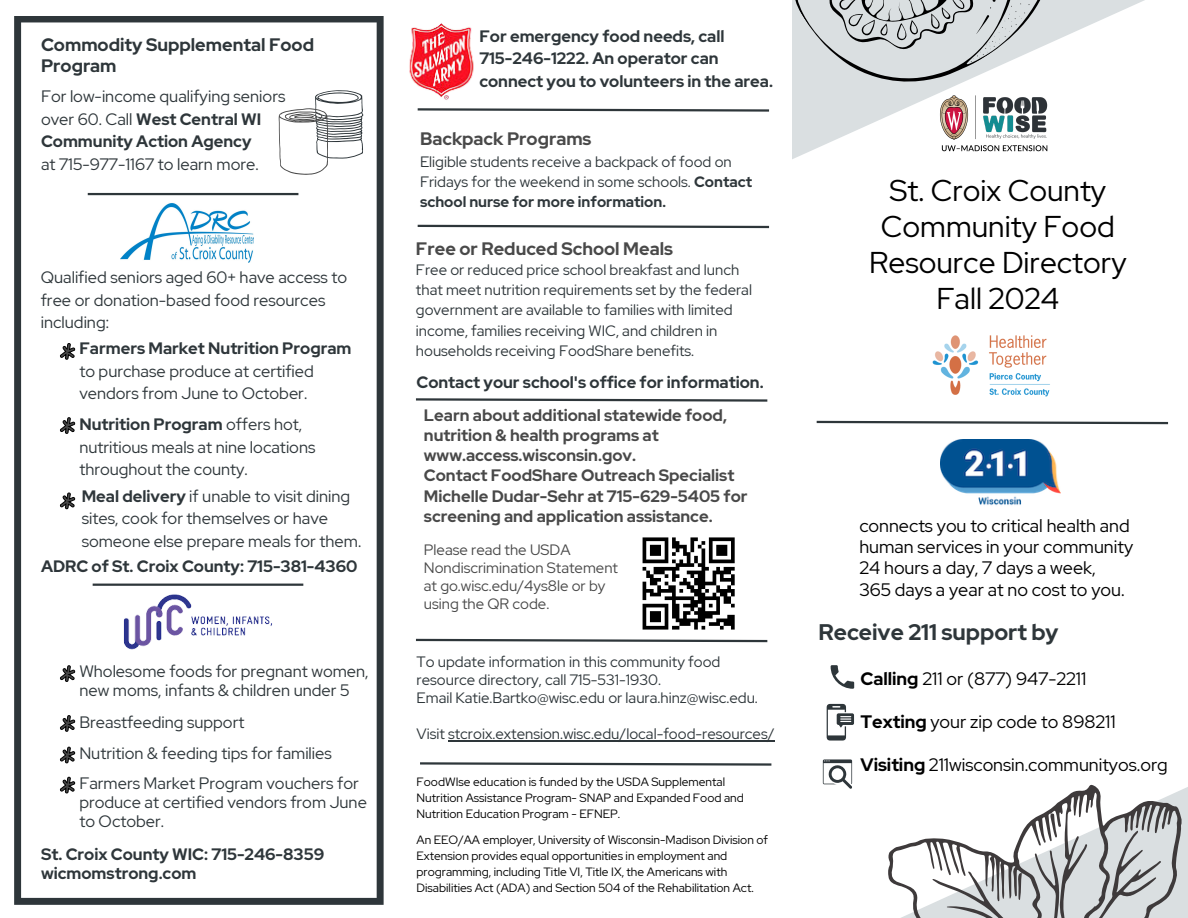
<style>
.page{position:relative;width:1188px;height:918px;background:#fff}
.page>*{position:absolute;margin:0;border:0;box-sizing:border-box;transform-origin:0 0}
.t1{font:30px/36px "Red Hat Display";color:#000;text-align:center}
.t2{font:700 22.5px "Red Hat Display";color:#2e363a}
.t3{font:18px/21.3px "Red Hat Display";color:#000}
.t4{font:700 18px "Red Hat Display";color:#494949}
.t5{font:700 18px/21.3px "Red Hat Display";color:#2e363a}
.t6{font:16.5px/22.5px "Red Hat Display";color:#2e363a}
.t7{font:700 16.5px/22.5px "Red Hat Display";color:#2e363a}
.t8{font:700 16.5px/20.2px "Red Hat Display";color:#494949}
.t9{font:15px/20.2px "Red Hat Display";color:#2e363a}
.t10{font:15px/18px "Red Hat Display";color:#494949}
.t11{font:12px/16px "Red Hat Display";color:#000}
.s1{font-weight:700}
</style>
<div class="page">
<svg style="left:14px;top:16px;width:370px;height:889px"></svg>
<hr style="left:93px;top:584px;width:210px;height:2px;background:#2e363a">
<hr style="left:88px;top:193px;width:210px;height:2px;background:#2e363a">
<svg style="left:420px;top:762px;width:352px;height:4px"></svg>
<img style="left:102px;top:574px;width:191px;height:88px">
<img style="left:409px;top:27px;width:6px;height:56px">
<svg style="left:416px;top:398px;width:352px;height:4px"></svg>
<svg style="left:416px;top:638px;width:352px;height:5px"></svg>
<svg style="left:279px;top:90px;width:84px;height:85px"></svg>
<svg style="left:643px;top:537px;width:92px;height:93px"></svg>
<svg style="left:60px;top:344px;width:15px;height:15px"></svg>
<svg style="left:60px;top:418px;width:15px;height:16px"></svg>
<svg style="left:60px;top:493px;width:15px;height:16px"></svg>
<svg style="left:60px;top:666px;width:15px;height:16px"></svg>
<svg style="left:60px;top:777px;width:15px;height:16px"></svg>
<svg style="left:60px;top:716px;width:15px;height:16px"></svg>
<svg style="left:60px;top:747px;width:15px;height:16px"></svg>
<img style="left:940px;top:439px;width:120px;height:66px">
<svg style="left:831px;top:665px;width:23px;height:24px"></svg>
<svg style="left:827px;top:704px;width:27px;height:37px"></svg>
<svg style="left:823px;top:759px;width:29px;height:12px"></svg>
<svg style="left:816px;top:420px;width:353px;height:5px"></svg>
<img style="left:932px;top:335px;width:118px;height:62px">
<svg style="left:792px;top:0;width:353px;height:159px"></svg>
<svg style="left:846px;top:785px;width:342px;height:133px"></svg>
<svg style="left:1018px;top:873px;width:4px;height:27px"></svg>
<svg style="left:1087px;top:831px;width:74px;height:87px;background:#bdc0c2"></svg>
<svg style="left:1050px;top:813px;width:7px;height:24px"></svg>
<svg style="left:415px;top:0;width:681px;height:127px"></svg>
<img style="left:120px;top:201px;width:133px;height:62px">
<hr style="left:448px;top:741px;width:327px;height:1px;background:#2e363a">
<svg style="left:417px;top:224px;width:353px;height:5px"></svg>
<h3 class="t5" style="left:41px;top:34px;width:275px">Commodity Supplemental Food<br>Program</h3>
<p class="t6" style="left:41px;top:85px;width:246px">For low-income qualifying seniors over 60. Call <span class="s1">West Central WI<br>Community Action Agency<br></span>at 715-977-1167 to learn more.</p>
<p class="t6" style="left:41px;top:266px;width:308px">Qualified seniors aged 60+ have access to free or donation-based food resources including:</p>
<h4 class="t6" style="left:79px;top:337px;width:274px"><span class="s1">Farmers Market Nutrition Program </span>to purchase produce at certified vendors from June to October.</h4>
<p class="t6" style="left:79px;top:413px;width:238px"><span class="s1">Nutrition Program</span> offers hot, nutritious meals at nine locations throughout the county.</p>
<h4 class="t6" style="left:82px;top:485px;width:281px"><span class="s1">Meal delivery</span> if unable to visit dining sites, cook for themselves or have someone else prepare meals for them.</h4>
<p class="t7" style="left:41px;top:555px;width:318px">ADRC of St. Croix County: 715-381-4360</p>
<p class="t6" style="left:79px;top:661px;width:291px;line-height:19.2px">Wholesome foods for pregnant women, new moms, infants &amp; children under 5</p>
<h4 class="t6" style="left:79px;top:711px;width:167px">Breastfeeding support</h4>
<h3 class="t6" style="left:79px;top:742px;width:254px">Nutrition &amp; feeding tips for families</h3>
<p class="t6" style="left:79px;top:774px;width:289px;line-height:19.2px">Farmers Market Program vouchers for produce at certified vendors from June to October.</p>
<p class="t7" style="left:41px;top:844px;width:285px;line-height:19.2px">St. Croix County WIC: 715-246-8359 wicmomstrong.com</p>
<h3 class="t7" style="left:479px;top:24px;width:295px">For emergency food needs, call<br>715-246-1222. An operator can connect you to volunteers in the area.</h3>
<h3 class="t4" style="left:420px;top:126px;width:173px">Backpack Programs</h3>
<p class="t9" style="left:420px;top:151px;width:334px">Eligible students receive a backpack of food on<br>Fridays for the weekend in some schools. <span class="s1">Contact school nurse for more information.</span></p>
<h3 class="t4" style="left:416px;top:237px;width:258px">Free or Reduced School Meals</h3>
<h5 class="t9" style="left:416px;top:259px;width:338px">Free or reduced price school breakfast and lunch that meet nutrition requirements set by the federal government are available to families with limited income, families receiving WIC, and children in households receiving FoodShare benefits.</h5>
<h1 class="t7" style="left:417px;top:370px;width:349px">Contact your school's office for information.</h1>
<h4 class="t8" style="left:424px;top:405px;width:325px">Learn about additional statewide food, nutrition &amp; health programs at www.access.wisconsin.gov.<br>Contact FoodShare Outreach Specialist Michelle Dudar-Sehr at 715-629-5405 for screening and application assistance.</h4>
<h3 class="t10" style="left:424px;top:541px;width:196px">Please read the USDA<br>Nondiscrimination Statement at go.wisc.edu/4ys8le or by using the QR code.</h3>
<p class="t9" style="left:417px;top:653px;width:343px;line-height:18px">To update information in this community food resource directory, call 715-531-1930.<br>Email Katie.Bartko@wisc.edu or laura.hinz@wisc.edu.</p>
<h4 class="t9" style="left:417px;top:724px;width:359px">Visit stcroix.extension.wisc.edu/local-food-resources/</h4>
<p class="t11" style="left:417px;top:773px;width:329px">FoodWIse education is funded by the USDA Supplemental<br>Nutrition Assistance Program- SNAP and Expanded Food and<br>Nutrition Education Program - EFNEP.</p>
<p class="t11" style="left:417px;top:832px;width:353px">An EEO/AA employer, University of Wisconsin-Madison Division of Extension provides equal opportunities in employment and programming, including Title VI, Title IX, the Americans with Disabilities Act (ADA) and Section 504 of the Rehabilitation Act.</p>
<h3 class="t1" style="left:869px;top:172px;width:259px">St. Croix County<br>Community Food<br>Resource Directory<br>Fall 2024</h3>
<h5 class="t3" style="left:859px;top:515px;width:275px">connects you to critical health and human services in your community<br>24 hours a day, 7 days a week,<br>365 days a year at no cost to you.</h5>
<p class="t2" style="left:819px;top:617px;width:242px">Receive 211 support by</p>
<p class="t3" style="left:861px;top:668px;width:227px"><span class="s1">Calling</span> 211 or (877) 947-2211</p>
<p class="t3" style="left:861px;top:711px;width:257px"><span class="s1">Texting</span> your zip code to 898211</p>
<p class="t3" style="left:861px;top:754px;width:309px"><span class="s1">Visiting</span> 211wisconsin.communityos.org</p>
</div>
